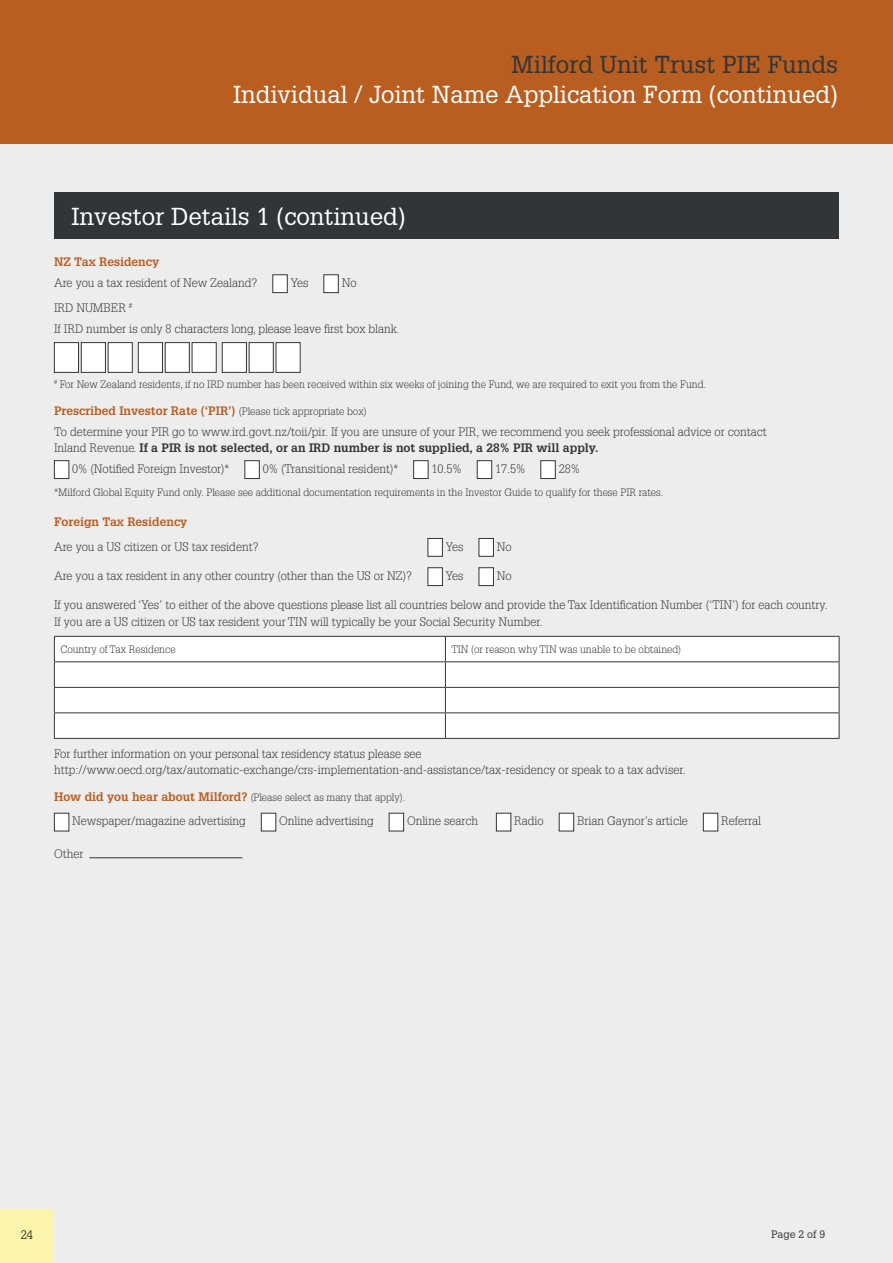
<style>
.page{position:relative;width:893px;height:1263px;background:#fff}
.page>*{position:absolute;margin:0;border:0;box-sizing:border-box;transform-origin:0 0}
.t1{font:24px "Glypha";color:#fff}
.t2{font:24px "Glypha";color:#323537}
.t3{font:300 12px/20.7px "Glypha";color:#323537}
.t4{font:700 12px/20.7px "Glypha";color:#323537}
.t5{font:700 12px "Glypha";color:#b85e21}
.t6{font:300 12px "Glypha";color:#000}
.t7{font:300 10.5px "Glypha";color:#323537}
.t8{font:10.5px "Glypha";color:#323537}
.t9{font:10.5px "Glypha";color:#000}
.s1{font-size:10.5px}
.s2{font-weight:700;color:#b85e21}
.s3{font-weight:300}
.s4{font-weight:700;font-size:12px;color:#b85e21}
</style>
<div class="page">
<div style="left:0;top:60px;width:893px;height:1203px;background:#eeedee"></div>
<div style="left:0;top:0;width:893px;height:144px;background:#b85e21"></div>
<div style="left:54px;top:192px;width:785px;height:47px;background:#323537"></div>
<div style="left:272px;top:274px;width:16px;height:19px;background:#fff;border:1px solid #323537"></div>
<div style="left:323px;top:274px;width:16px;height:19px;background:#fff;border:1px solid #323537"></div>
<div style="left:54px;top:342px;width:25px;height:31px;background:#fff;border:1px solid #323537"></div>
<div style="left:81px;top:342px;width:25px;height:31px;background:#fff;border:1px solid #323537"></div>
<div style="left:108px;top:343px;width:24px;height:29px;background:#fff"></div>
<div style="left:108px;top:342px;width:25px;height:31px;border:1px solid #323537"></div>
<div style="left:138px;top:342px;width:25px;height:31px;background:#fff;border:1px solid #323537"></div>
<div style="left:165px;top:342px;width:25px;height:31px;background:#fff;border:1px solid #323537"></div>
<div style="left:192px;top:343px;width:24px;height:29px;background:#fff"></div>
<div style="left:192px;top:342px;width:25px;height:31px;border:1px solid #323537"></div>
<div style="left:222px;top:342px;width:25px;height:31px;background:#fff;border:1px solid #323537"></div>
<div style="left:249px;top:342px;width:25px;height:31px;background:#fff;border:1px solid #323537"></div>
<div style="left:276px;top:343px;width:24px;height:29px;background:#fff"></div>
<div style="left:276px;top:342px;width:25px;height:31px;border:1px solid #323537"></div>
<div style="left:54px;top:460px;width:15px;height:19px;background:#fff;border:1px solid #323537"></div>
<div style="left:244px;top:460px;width:16px;height:19px;background:#fff;border:1px solid #323537"></div>
<div style="left:413px;top:460px;width:15px;height:19px;background:#fff;border:1px solid #323537"></div>
<div style="left:477px;top:460px;width:15px;height:19px;background:#fff;border:1px solid #323537"></div>
<div style="left:540px;top:460px;width:16px;height:19px;background:#fff;border:1px solid #323537"></div>
<div style="left:428px;top:538px;width:15px;height:19px;background:#fff;border:1px solid #323537"></div>
<div style="left:479px;top:538px;width:15px;height:19px;background:#fff;border:1px solid #323537"></div>
<div style="left:428px;top:567px;width:15px;height:19px;background:#fff;border:1px solid #323537"></div>
<div style="left:479px;top:567px;width:15px;height:19px;background:#fff;border:1px solid #323537"></div>
<div style="left:55px;top:637px;width:784px;height:101px;background:#fff"></div>
<hr style="left:54px;top:636px;width:391px;height:1px;background:#323537">
<hr style="left:445px;top:636px;width:394px;height:1px;background:#323537">
<hr style="left:54px;top:661px;width:391px;height:1px;background:#323537">
<hr style="left:445px;top:661px;width:394px;height:1px;background:#323537">
<hr style="left:54px;top:687px;width:391px;height:1px;background:#323537">
<hr style="left:445px;top:687px;width:394px;height:1px;background:#323537">
<hr style="left:54px;top:712px;width:391px;height:1px;background:#323537">
<svg style="left:54px;top:637px;width:1px;height:101px"></svg>
<hr style="left:445px;top:712px;width:394px;height:1px;background:#323537">
<svg style="left:445px;top:637px;width:1px;height:101px"></svg>
<svg style="left:839px;top:637px;width:1px;height:101px"></svg>
<hr style="left:54px;top:738px;width:391px;height:1px;background:#323537">
<hr style="left:445px;top:738px;width:394px;height:1px;background:#323537">
<div style="left:54px;top:813px;width:15px;height:18px;background:#fff;border:1px solid #323537"></div>
<div style="left:261px;top:813px;width:15px;height:18px;background:#fff;border:1px solid #323537"></div>
<div style="left:389px;top:813px;width:15px;height:18px;background:#fff;border:1px solid #323537"></div>
<div style="left:496px;top:813px;width:15px;height:18px;background:#fff;border:1px solid #323537"></div>
<div style="left:559px;top:813px;width:15px;height:18px;background:#fff;border:1px solid #323537"></div>
<div style="left:703px;top:813px;width:15px;height:18px;background:#fff;border:1px solid #323537"></div>
<hr style="left:89px;top:857px;width:153px;height:1px;background:#323537">
<div style="left:0;top:1209px;width:54px;height:54px;background:#fbf4ac"></div>
<h1 class="t2" style="left:495px;top:43px;width:328px">Milford Unit Trust PIE Funds</h1>
<h1 class="t1" style="left:217px;top:73px;width:606px">Individual / Joint Name Application Form (continued)</h1>
<h1 class="t2" style="left:511px;top:50px;width:328px">Milford Unit Trust PIE Funds</h1>
<h1 class="t1" style="left:233px;top:80px;width:606px">Individual / Joint Name Application Form (continued)</h1>
<h1 class="t1" style="left:72px;top:202px;width:336px">Investor Details 1 (continued)</h1>
<p class="t5" style="left:54px;top:254px;width:107px">NZ Tax Residency</p>
<p class="t3" style="left:54px;top:272px;width:205px">Are you a tax resident of New Zealand?</p>
<p class="t3" style="left:291px;top:272px;width:19px">Yes</p>
<p class="t3" style="left:342px;top:272px;width:16px">No</p>
<p class="t3" style="left:54px;top:297px;width:347px">IRD NUMBER <sup>#<br></sup>If IRD number is only 8 characters long, please leave first box blank<span class="s1">.</span></p>
<p class="t7" style="left:54px;top:378px;width:654px"><sup>#</sup> For New Zealand residents, if no IRD number has been received within six weeks of joining the Fund, we are required to exit you from the Fund.</p>
<p class="t3" style="left:54px;top:400px;width:714px"><span class="s2">Prescribed Investor Rate (‘PIR’)</span> <span class="s1">(Please tick appropriate box)<br></span>To determine your PIR go to www.ird.govt.nz/toii/pir. If you are unsure of your PIR, we recommend you seek professional advice or contact</p>
<p class="t4" style="left:72px;top:437px;width:528px;text-indent:-18px"><span class="s3">Inland Revenue.</span> If a PIR is not selected, or an IRD number is not supplied, a 28% PIR will apply.<br><span class="s3">0% (Notified Foreign Investor)*</span></p>
<p class="t3" style="left:263px;top:458px;width:137px">0% (Transitional resident)*</p>
<p class="t3" style="left:431px;top:458px;width:32px">10.5%</p>
<p class="t3" style="left:495px;top:458px;width:32px">17.5%</p>
<p class="t3" style="left:559px;top:458px;width:23px">28%</p>
<p class="t7" style="left:54px;top:487px;width:611px">*Milford Global Equity Fund only. Please see additional documentation requirements in the Investor Guide to qualify for these PIR rates.</p>
<p class="t5" style="left:54px;top:514px;width:135px">Foreign Tax Residency</p>
<p class="t3" style="left:54px;top:536px;width:206px">Are you a US citizen or US tax resident?</p>
<p class="t3" style="left:446px;top:536px;width:19px">Yes</p>
<p class="t3" style="left:497px;top:536px;width:16px">No</p>
<p class="t3" style="left:54px;top:565px;width:359px">Are you a tax resident in any other country (other than the US or NZ)?</p>
<p class="t3" style="left:446px;top:565px;width:19px">Yes</p>
<p class="t3" style="left:497px;top:565px;width:16px">No</p>
<p class="t3" style="left:54px;top:597px;width:775px;line-height:16.5px">If you answered ‘Yes’ to either of the above questions please list all countries below and provide the Tax Identification Number (‘TIN’) for each country.<br>If you are a US citizen or US tax resident your TIN will typically be your Social Security Number.</p>
<p class="t7" style="left:60px;top:643px;width:117px">Country of Tax Residence</p>
<p class="t7" style="left:451px;top:643px;width:231px">TIN (or reason why TIN was unable to be obtained)</p>
<p class="t3" style="left:54px;top:745px;width:633px;line-height:16.5px">For further information on your personal tax residency status please see http://www.oecd.org/tax/automatic-exchange/crs-implementation-and-assistance/tax-residency or speak to a tax adviser.</p>
<p class="t7" style="left:54px;top:792px;width:353px"><span class="s4">How did you hear about Milford?</span> (Please select as many that apply).</p>
<p class="t3" style="left:72px;top:811px;width:175px">Newspaper/magazine advertising</p>
<p class="t3" style="left:279px;top:811px;width:96px">Online advertising</p>
<p class="t3" style="left:407px;top:811px;width:72px">Online search</p>
<p class="t3" style="left:514px;top:811px;width:31px">Radio</p>
<p class="t3" style="left:577px;top:811px;width:112px">Brian Gaynor’s article</p>
<p class="t3" style="left:721px;top:811px;width:41px">Referral</p>
<p class="t3" style="left:54px;top:843px;width:31px">Other</p>
<p class="t6" style="left:21px;top:1228px;width:13px">24</p>
<p class="t8" style="left:771px;top:1228px;width:56px">Page 2 of 9</p>
<p class="t9" style="left:772px;top:1234px;width:56px">Page 2 of 9</p>
</div>
